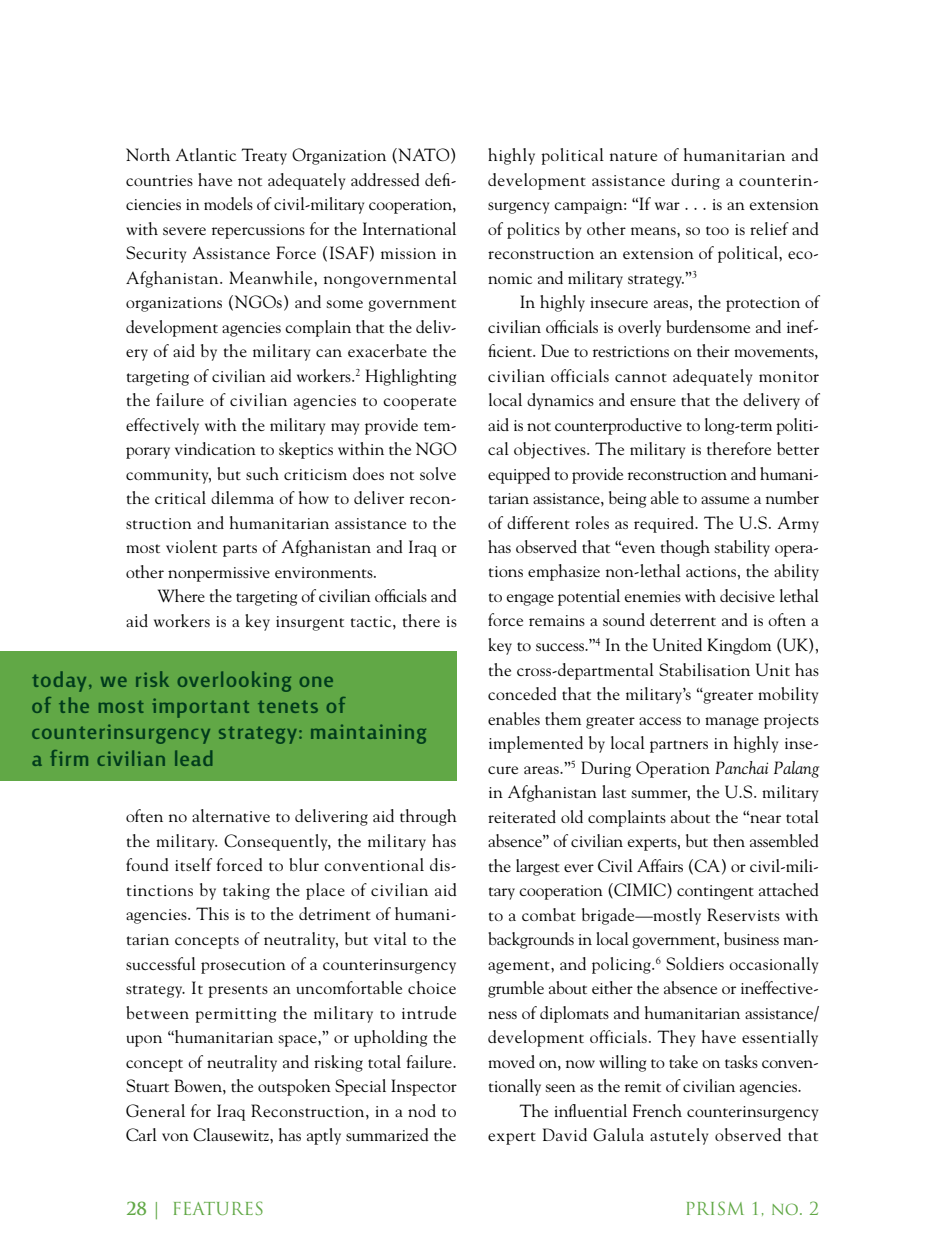
<style>
.page{position:relative;width:945px;height:1260px;background:#fff}
.page>*{position:absolute;margin:0;border:0;box-sizing:border-box;transform-origin:0 0}
.t1{font:500 26.25px/26.2px "Surface";letter-spacing:.02em;color:#003b1c}
.t2{font:17.5px/24.5px "Goudy Std";color:#000;text-align:justify}
.t3{font:17.5px "Goudy Std";letter-spacing:.02em;color:#000}
.t4{font:17.5px "Goudy Std";letter-spacing:.03em;color:#000}
.t5{font:17.5px "Goudy Std";letter-spacing:.035em;color:#000}
.t6{font:17.5px "Trajan Pro";color:#61a846}
.s1{font-style:italic}
.s2{font-weight:700}
</style>
<div class="page">
<div style="left:0;top:651px;width:457px;height:130px;background:#61a846"></div>
<p class="t2" style="left:126px;top:142px;width:332px">North Atlantic Treaty Organization (NATO) countries have not adequately addressed defi&shy;ciencies in models of civil-military cooperation, with severe repercussions for the International Security Assistance Force (ISAF) mission in Afghanistan. Meanwhile, nongovernmental organizations (NGOs) and some government development agencies complain that the deliv&shy;ery of aid by the military can exacerbate the targeting of civilian aid workers.<sup>2</sup> Highlighting the failure of civilian agencies to cooperate effectively with the military may provide tem&shy;porary vindication to skeptics within the NGO community, but such criticism does not solve the critical dilemma of how to deliver recon&shy;struction and humanitarian assistance to the most violent parts of Afghanistan and Iraq or other nonpermissive environments.</p>
<p class="t2" style="left:126px;top:583px;width:332px;text-align:right">Where the targeting of civilian officials and<br>aid workers is a key insurgent tactic, there is</p>
<h1 class="t1" style="left:32px;top:667px;width:397px">today, we risk overlooking one<br>of the most important tenets of counterinsurgency strategy: maintaining a firm civilian lead</h1>
<p class="t2" style="left:126px;top:804px;width:332px">often no alternative to delivering aid through the military. Consequently, the military has found itself forced to blur conventional dis&shy;tinctions by taking the place of civilian aid agencies. This is to the detriment of humani&shy;tarian concepts of neutrality, but vital to the successful prosecution of a counterinsurgency strategy. It presents an uncomfortable choice between permitting the military to intrude upon “humanitarian space,” or upholding the concept of neutrality and risking total failure.<br>Stuart Bowen, the outspoken Special Inspector General for Iraq Reconstruction, in a nod to Carl von Clausewitz, has aptly summarized the</p>
<p class="t2" style="left:488px;top:142px;width:332px">highly political nature of humanitarian and development assistance during a counterin&shy;surgency campaign: “If war . . . is an extension of politics by other means, so too is relief and reconstruction an extension of political, eco&shy;nomic and military strategy.”<sup>3</sup></p>
<p class="t2" style="left:520px;top:289px;width:301px">In highly insecure areas, the protection of</p>
<p class="t2" style="left:488px;top:314px;width:332px">civilian officials is overly burdensome and inef-</p>
<p class="t2" style="left:488px;top:338px;width:332px">ficient. Due to restrictions on their movements,</p>
<p class="t4" style="left:488px;top:365px;width:332px">civilian officials cannot adequately monitor</p>
<p class="t2" style="left:488px;top:387px;width:332px">local dynamics and ensure that the delivery of</p>
<p class="t2" style="left:488px;top:412px;width:332px">aid is not counterproductive to long-term politi-</p>
<p class="t2" style="left:488px;top:436px;width:332px">cal objectives. The military is therefore better</p>
<p class="t2" style="left:488px;top:461px;width:332px">equipped to provide reconstruction and humani-</p>
<p class="t2" style="left:488px;top:485px;width:332px">tarian assistance, being able to assume a number</p>
<p class="t2" style="left:488px;top:510px;width:332px">of different roles as required. The U.S. Army</p>
<p class="t2" style="left:488px;top:534px;width:332px">has observed that “even though stability opera-</p>
<p class="t2" style="left:488px;top:559px;width:332px">tions emphasize non-lethal actions, the ability</p>
<p class="t2" style="left:488px;top:583px;width:332px">to engage potential enemies with decisive lethal</p>
<p class="t2" style="left:488px;top:608px;width:332px">force remains a sound deterrent and is often a</p>
<p class="t2" style="left:488px;top:632px;width:332px">key to success.”<sup>4</sup> In the United Kingdom (UK),</p>
<p class="t2" style="left:488px;top:657px;width:332px">the cross-departmental Stabilisation Unit has</p>
<p class="t2" style="left:488px;top:681px;width:332px">conceded that the military’s “greater mobility</p>
<p class="t2" style="left:488px;top:706px;width:332px">enables them greater access to manage projects</p>
<p class="t2" style="left:488px;top:730px;width:332px">implemented by local partners in highly inse-</p>
<p class="t2" style="left:488px;top:755px;width:332px">cure areas.”<sup>5</sup> During Operation <span class="s1">Panchai Palang</span></p>
<p class="t2" style="left:488px;top:779px;width:332px">in Afghanistan last summer, the U.S. military</p>
<p class="t2" style="left:488px;top:804px;width:332px">reiterated old complaints about the “near total</p>
<p class="t2" style="left:488px;top:828px;width:332px">absence” of civilian experts, but then assembled</p>
<p class="t2" style="left:488px;top:853px;width:332px">the largest ever Civil Affairs (CA) or civil-mili-</p>
<p class="t2" style="left:488px;top:877px;width:332px">tary cooperation (CIMIC) contingent attached</p>
<p class="t3" style="left:488px;top:904px;width:332px">to a combat brigade—mostly Reservists with</p>
<p class="t2" style="left:488px;top:926px;width:332px">backgrounds in local government, business man-</p>
<p class="t2" style="left:488px;top:951px;width:332px">agement, and policing.<sup>6</sup> Soldiers occasionally</p>
<p class="t2" style="left:488px;top:975px;width:332px">grumble about either the absence or ineffective-</p>
<p class="t2" style="left:488px;top:1000px;width:332px">ness of diplomats and humanitarian assistance/</p>
<p class="t3" style="left:488px;top:1026px;width:332px">development officials. They have essentially</p>
<p class="t2" style="left:488px;top:1049px;width:332px">moved on, now willing to take on tasks conven-</p>
<p class="t2" style="left:488px;top:1073px;width:315px">tionally seen as the remit of civilian agencies.</p>
<p class="t2" style="left:520px;top:1098px;width:301px">The influential French counterinsurgency</p>
<p class="t5" style="left:488px;top:1124px;width:332px">expert David Galula astutely observed that</p>
<p class="t6" style="left:126px;top:1197px;width:136px"><span class="s2">28 |</span> FEATURES</p>
<p class="t6" style="left:685px;top:1197px;width:136px">PRISM 1, NO. 2</p>
</div>
